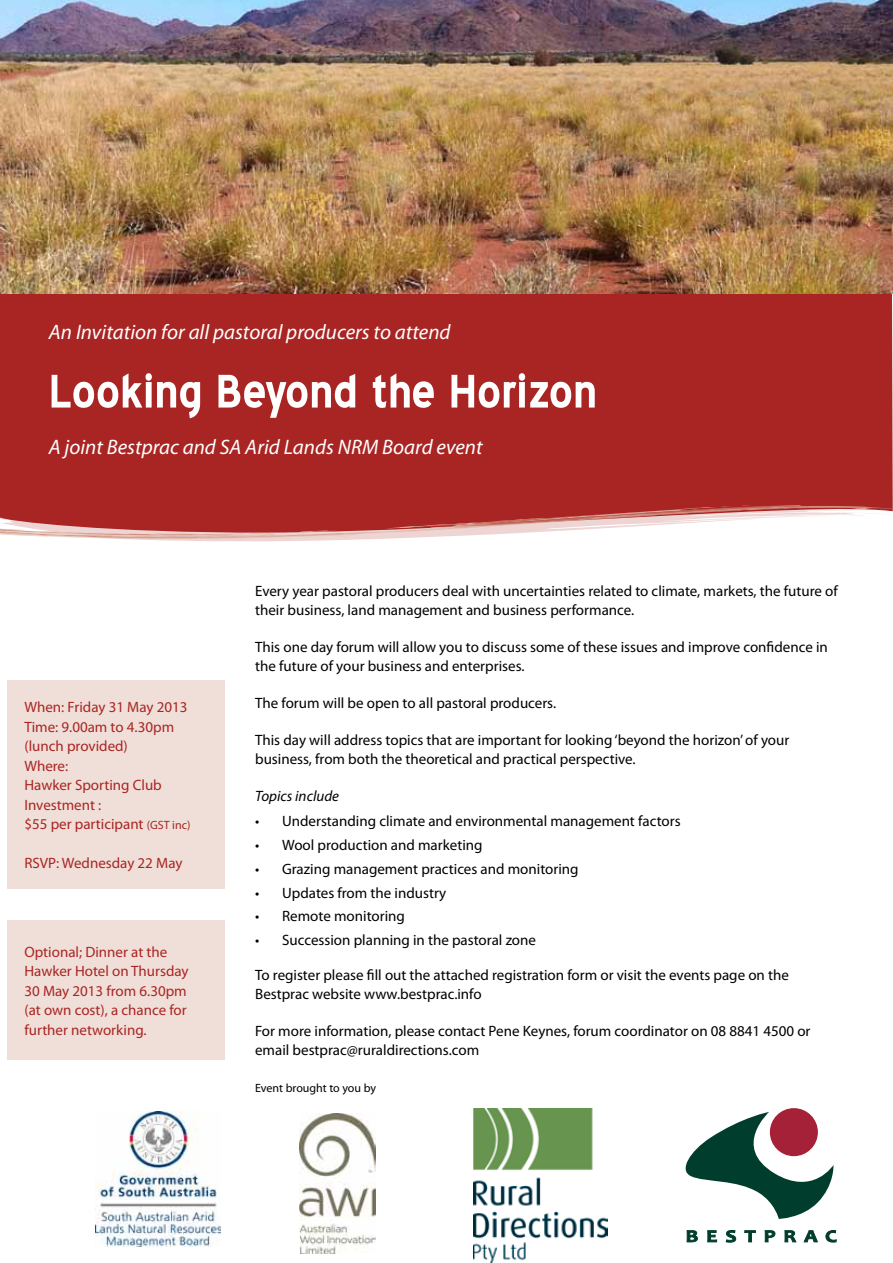
<style>
.page{position:relative;width:893px;height:1263px;background:#fff}
.page>*{position:absolute;margin:0;border:0;box-sizing:border-box;transform-origin:0 0}
.t1{font:700 57px "Blue Highway";color:#fff}
.t2{font:italic 21px "Myriad Pro";color:#fff}
.t3{font:15px/19.5px "Myriad Pro";color:#000}
.t4{font:15px/19.5px "Myriad Pro";color:#a92523}
.t5{font:italic 15px "Myriad Pro";color:#000}
.t6{font:12px "Myriad Pro";letter-spacing:-.005em;color:#000}
.s1{font-size:12px}
</style>
<div class="page">
<div style="left:0;top:293px;width:893px;height:212px;background:#a92523"></div>
<svg style="left:686px;top:1112px;width:148px;height:107px"></svg>
<div style="left:770px;top:1108px;width:48px;height:48px;background:#a52138;border-radius:50%"></div>
<svg style="left:687px;top:1230px;width:11px;height:12px"></svg>
<svg style="left:707px;top:1230px;width:10px;height:12px"></svg>
<svg style="left:726px;top:1230px;width:10px;height:13px"></svg>
<svg style="left:744px;top:1230px;width:12px;height:12px"></svg>
<svg style="left:765px;top:1230px;width:10px;height:12px"></svg>
<svg style="left:784px;top:1230px;width:12px;height:12px"></svg>
<svg style="left:804px;top:1230px;width:14px;height:12px"></svg>
<svg style="left:825px;top:1230px;width:11px;height:12px"></svg>
<img style="left:0;top:0;width:893px;height:293px">
<svg style="left:0;top:505px;width:893px;height:36px"></svg>
<div style="left:7px;top:680px;width:218px;height:209px;background:#f0dfd8"></div>
<div style="left:7px;top:921px;width:218px;height:139px;background:#f0dfd8"></div>
<img style="left:96px;top:1111px;width:124px;height:136px">
<img style="left:299px;top:1114px;width:77px;height:139px">
<img style="left:473px;top:1108px;width:134px;height:154px">
<h2 class="t2" style="left:49px;top:319px;width:403px">An Invitation for all pastoral producers to attend</h2>
<h1 class="t1" style="left:49px;top:365px;width:550px">Looking Beyond the Horizon</h1>
<h2 class="t2" style="left:49px;top:434px;width:435px">A joint Bestprac and SA Arid Lands NRM Board event</h2>
<p class="t4" style="left:24px;top:697px;width:167px">When: Friday 31 May 2013<br>Time: 9.00am to 4.30pm (lunch provided)<br>Where:<br>Hawker Sporting Club<br>Investment :<br>$55 per participant <span class="s1">(GST inc)</span></p>
<p class="t4" style="left:24px;top:853px;width:160px">RSVP: Wednesday 22 May</p>
<p class="t4" style="left:24px;top:942px;width:166px">Optional; Dinner at the<br>Hawker Hotel on Thursday<br>30 May 2013 from 6.30pm (at own cost), a chance for further networking.</p>
<p class="t3" style="left:255px;top:581px;width:584px">Every year pastoral producers deal with uncertainties related to climate, markets, the future of their business, land management and business performance.</p>
<p class="t3" style="left:255px;top:637px;width:574px">This one day forum will allow you to discuss some of these issues and improve confidence in the future of your business and enterprises.</p>
<p class="t3" style="left:255px;top:693px;width:303px">The forum will be open to all pastoral producers.</p>
<p class="t3" style="left:255px;top:729px;width:536px">This day will address topics that are important for looking ‘beyond the horizon’ of your business, from both the theoretical and practical perspective.</p>
<p class="t5" style="left:255px;top:786px;width:85px">Topics include</p>
<p class="t3" style="left:255px;top:811px;width:427px">• Understanding climate and environmental management factors</p>
<p class="t3" style="left:255px;top:835px;width:229px">• Wool production and marketing</p>
<p class="t3" style="left:255px;top:859px;width:325px">• Grazing management practices and monitoring</p>
<p class="t3" style="left:255px;top:883px;width:193px">• Updates from the industry</p>
<p class="t3" style="left:255px;top:906px;width:151px">• Remote monitoring</p>
<p class="t3" style="left:255px;top:930px;width:282px">• Succession planning in the pastoral zone</p>
<p class="t3" style="left:255px;top:964px;width:535px">To register please fill out the attached registration form or visit the events page on the<br>Bestprac website www.bestprac.info</p>
<p class="t3" style="left:255px;top:1020px;width:557px">For more information, please contact Pene Keynes, forum coordinator on 08 8841 4500 or email bestprac@ruraldirections.com</p>
<p class="t6" style="left:255px;top:1081px;width:122px">Event brought to you by</p>
</div>
